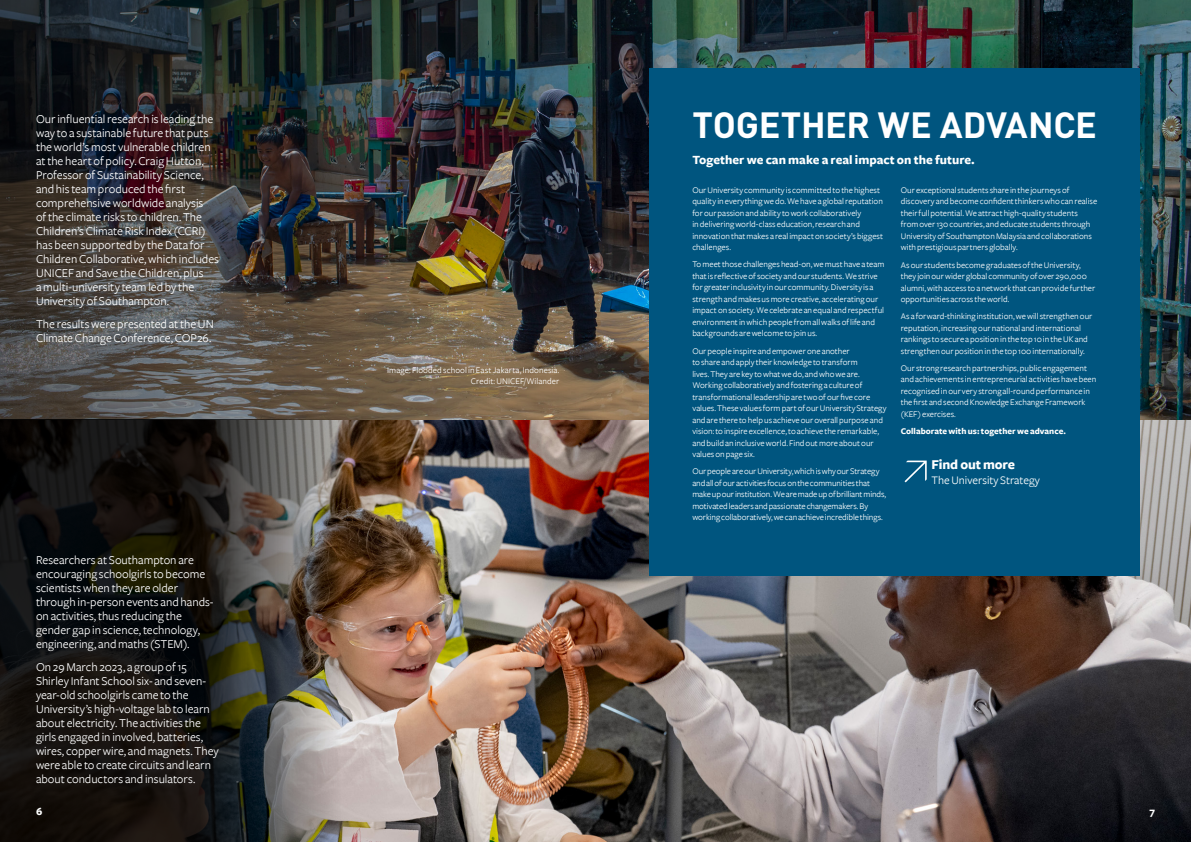
<style>
.page{position:relative;width:1191px;height:842px;background:#fff}
.page>*{position:absolute;margin:0;border:0;box-sizing:border-box;transform-origin:0 0}
.t1{font:700 36px "DINOT";letter-spacing:-.01em;color:#fff}
.t2{font:700 14px "Freight Sans";letter-spacing:-.01em;color:#fff}
.t3{font:700 13px "Freight Sans";color:#fff}
.t4{font:12.5px/14px "Freight Sans";color:#fff}
.t5{font:12px "Freight Sans";color:#fff}
.t6{font:700 11px "Freight Sans";color:#fff}
.t7{font:9px/11.5px "Freight Sans";color:#fff}
.t8{font:700 9px "Freight Sans";color:#fff}
</style>
<div class="page">
<img style="left:0;top:0;width:1191px;height:420px">
<img style="left:0;top:420px;width:1191px;height:422px">
<div style="left:650px;top:68px;width:489px;height:507px;background:#00557f"></div>
<svg style="left:904px;top:461px;width:22px;height:21px"></svg>
<p class="t4" style="left:36px;top:112px;width:184px">Our influential research is leading the way to a sustainable future that puts the world’s most vulnerable children at the heart of policy. Craig Hutton, Professor of Sustainability Science, and his team produced the first comprehensive worldwide analysis<br>of the climate risks to children. The Children’s Climate Risk Index (CCRI) has been supported by the Data for Children Collaborative, which includes UNICEF and Save the Children, plus<br>a multi-university team led by the University of Southampton.</p>
<h3 class="t4" style="left:36px;top:317px;width:179px">The results were presented at the UN<br>Climate Change Conference, COP26.</h3>
<p class="t7" style="left:387px;top:365px;width:174px;line-height:10.8px;text-align:right">Image: Flooded school in East Jakarta, Indonesia.<br>Credit: UNICEF/Wilander</p>
<h1 class="t1" style="left:692px;top:101px;width:406px">TOGETHER WE ADVANCE</h1>
<h3 class="t3" style="left:692px;top:153px;width:284px">Together we can make a real impact on the future.</h3>
<p class="t7" style="left:692px;top:184px;width:192px">Our University community is committed to the highest quality in everything we do. We have a global reputation for our passion and ability to work collaboratively<br>in delivering world-class education, research and innovation that makes a real impact on society’s biggest challenges.</p>
<p class="t7" style="left:692px;top:259px;width:193px">To meet those challenges head-on, we must have a team that is reflective of society and our students. We strive for greater inclusivity in our community. Diversity is a strength and makes us more creative, accelerating our impact on society. We celebrate an equal and respectful environment in which people from all walks of life and backgrounds are welcome to join us.</p>
<p class="t7" style="left:692px;top:345px;width:196px">Our people inspire and empower one another<br>to share and apply their knowledge to transform<br>lives. They are key to what we do, and who we are.<br>Working collaboratively and fostering a culture of transformational leadership are two of our five core values. These values form part of our University Strategy and are there to help us achieve our overall purpose and vision: to inspire excellence, to achieve the remarkable, and build an inclusive world. Find out more about our values on page six.</p>
<p class="t7" style="left:692px;top:466px;width:195px">Our people are our University, which is why our Strategy and all of our activities focus on the communities that make up our institution. We are made up of brilliant minds, motivated leaders and passionate changemakers. By working collaboratively, we can achieve incredible things.</p>
<p class="t7" style="left:901px;top:184px;width:198px">Our exceptional students share in the journeys of discovery and become confident thinkers who can realise their full potential. We attract high-quality students from over 130 countries, and educate students through University of Southampton Malaysia and collaborations with prestigious partners globally.</p>
<p class="t7" style="left:901px;top:259px;width:196px">As our students become graduates of the University, they join our wider global community of over 290,000 alumni, with access to a network that can provide further opportunities across the world.</p>
<p class="t7" style="left:901px;top:311px;width:193px">As a forward-thinking institution, we will strengthen our reputation, increasing our national and international rankings to secure a position in the top 10 in the UK and strengthen our position in the top 100 internationally.</p>
<p class="t7" style="left:901px;top:362px;width:197px">Our strong research partnerships, public engagement and achievements in entrepreneurial activities have been recognised in our very strong all-round performance in the first and second Knowledge Exchange Framework (KEF) exercises.</p>
<p class="t8" style="left:901px;top:426px;width:166px">Collaborate with us: together we advance.</p>
<h2 class="t2" style="left:931px;top:457px;width:85px">Find out more</h2>
<h3 class="t5" style="left:931px;top:473px;width:110px">The University Strategy</h3>
<h3 class="t4" style="left:36px;top:553px;width:179px">Researchers at Southampton are encouraging schoolgirls to become scientists when they are older through in-person events and hands&shy;on activities, thus reducing the gender gap in science, technology, engineering, and maths (STEM).</h3>
<p class="t4" style="left:36px;top:660px;width:184px">On 29 March 2023, a group of 15<br>Shirley Infant School six- and seven&shy;year-old schoolgirls came to the University’s high-voltage lab to learn about electricity. The activities the girls engaged in involved, batteries, wires, copper wire, and magnets. They were able to create circuits and learn about conductors and insulators.</p>
<p class="t6" style="left:36px;top:806px;width:8px">6</p>
<p class="t6" style="left:1149px;top:806px;width:7px">7</p>
</div>
